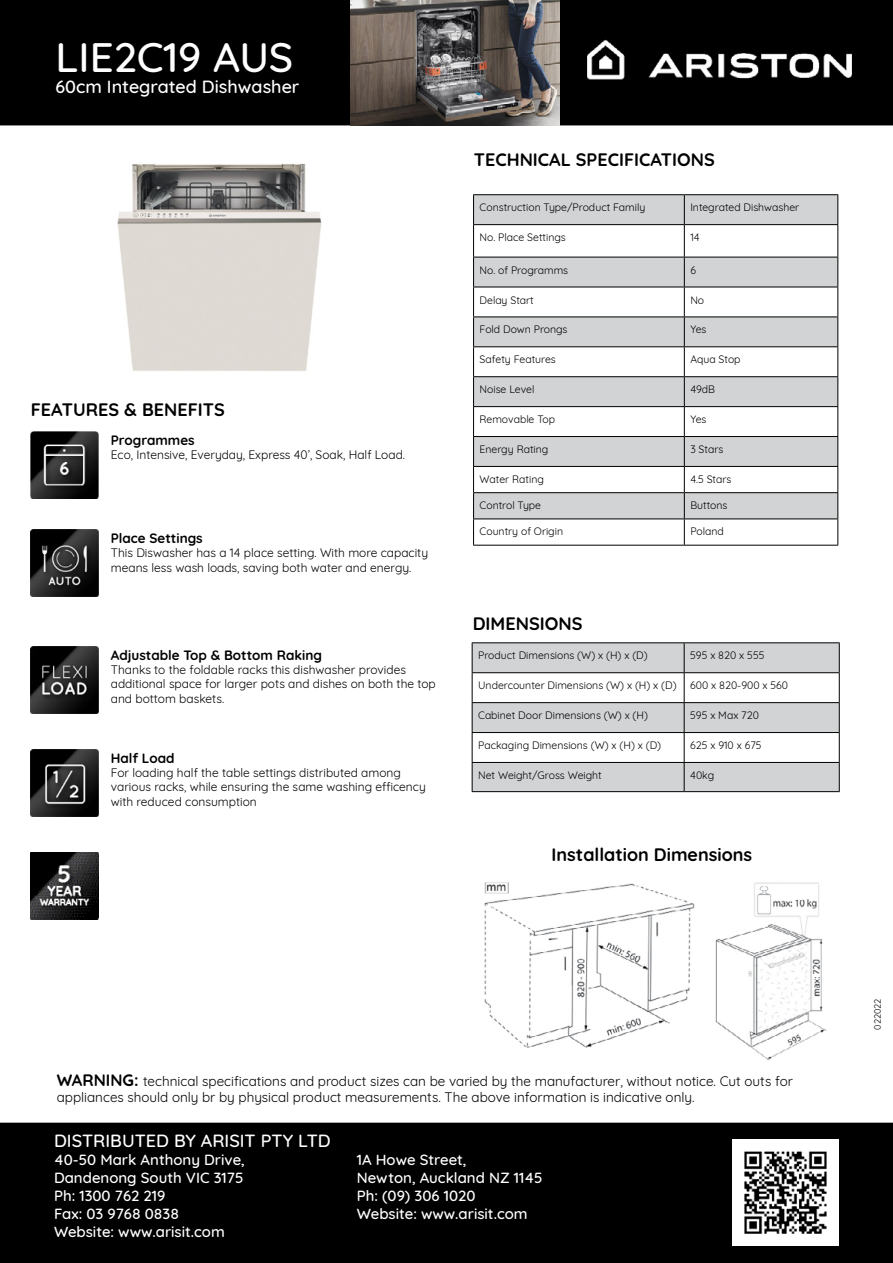
<style>
.page{position:relative;width:893px;height:1263px;background:#fff}
.page>*{position:absolute;margin:0;border:0;box-sizing:border-box;transform-origin:0 0}
.t1{font:500 42px "Quicksand";color:#fff}
.t2{font:700 18px "Quicksand";color:#000}
.t3{font:500 18px "Quicksand";color:#fff}
.t4{font:500 15px/18px "Quicksand";color:#fff}
.t5{font:13.5px/16.2px "Quicksand";color:#000}
.t6{font:700 13.5px "Quicksand";color:#000}
.t7{font:12px/14.4px "Quicksand";color:#000}
.t8{font:10.5px "Quicksand";color:#000}
.t9{font:9px "Quicksand";color:#000}
.s1{font-weight:700;font-size:16.5px}
</style>
<div class="page">
<div style="left:1px;top:1px;width:891px;height:124px;background:#000"></div>
<div style="left:0;top:0;width:893px;height:125px;border:2px solid #000"></div>
<img style="left:587px;top:39px;width:265px;height:41px">
<svg style="left:474px;top:195px;width:363px;height:323px;fill:#d1d3d4"></svg>
<hr style="left:473px;top:194px;width:211px;height:1px;background:#000">
<svg style="left:473px;top:195px;width:1px;height:29px"></svg>
<hr style="left:684px;top:194px;width:154px;height:1px;background:#000">
<svg style="left:684px;top:195px;width:1px;height:29px"></svg>
<svg style="left:837px;top:195px;width:1px;height:29px"></svg>
<hr style="left:473px;top:224px;width:211px;height:1px;background:#000">
<hr style="left:473px;top:225px;width:1px;height:32px;background:#000">
<hr style="left:684px;top:224px;width:154px;height:1px;background:#000">
<hr style="left:684px;top:225px;width:1px;height:32px;background:#000">
<hr style="left:837px;top:225px;width:1px;height:32px;background:#000">
<hr style="left:473px;top:257px;width:211px;height:1px;background:#000">
<hr style="left:473px;top:257px;width:1px;height:30px;background:#000">
<hr style="left:684px;top:257px;width:154px;height:1px;background:#000">
<hr style="left:684px;top:257px;width:1px;height:30px;background:#000">
<hr style="left:837px;top:257px;width:1px;height:30px;background:#000">
<hr style="left:473px;top:287px;width:211px;height:1px;background:#000">
<hr style="left:684px;top:287px;width:154px;height:1px;background:#000">
<hr style="left:473px;top:316px;width:211px;height:1px;background:#000">
<hr style="left:684px;top:316px;width:154px;height:1px;background:#000">
<hr style="left:473px;top:346px;width:211px;height:1px;background:#000">
<hr style="left:684px;top:346px;width:154px;height:1px;background:#000">
<hr style="left:473px;top:376px;width:211px;height:1px;background:#000">
<hr style="left:684px;top:376px;width:154px;height:1px;background:#000">
<hr style="left:473px;top:406px;width:211px;height:1px;background:#000">
<hr style="left:684px;top:406px;width:154px;height:1px;background:#000">
<hr style="left:473px;top:436px;width:211px;height:1px;background:#000">
<hr style="left:684px;top:436px;width:154px;height:1px;background:#000">
<hr style="left:473px;top:466px;width:211px;height:1px;background:#000">
<hr style="left:684px;top:466px;width:154px;height:1px;background:#000">
<hr style="left:473px;top:492px;width:211px;height:1px;background:#000">
<hr style="left:684px;top:492px;width:154px;height:1px;background:#000">
<hr style="left:473px;top:518px;width:211px;height:1px;background:#000">
<svg style="left:473px;top:287px;width:1px;height:258px"></svg>
<hr style="left:684px;top:518px;width:154px;height:1px;background:#000">
<svg style="left:684px;top:287px;width:1px;height:258px"></svg>
<svg style="left:837px;top:287px;width:1px;height:258px"></svg>
<hr style="left:473px;top:545px;width:211px;height:1px;background:#000">
<hr style="left:684px;top:545px;width:154px;height:1px;background:#000">
<svg style="left:473px;top:643px;width:366px;height:148px;fill:#d1d3d4"></svg>
<hr style="left:472px;top:642px;width:212px;height:1px;background:#000">
<hr style="left:684px;top:642px;width:156px;height:1px;background:#000">
<hr style="left:472px;top:672px;width:212px;height:1px;background:#000">
<hr style="left:684px;top:672px;width:156px;height:1px;background:#000">
<hr style="left:472px;top:702px;width:212px;height:1px;background:#000">
<hr style="left:684px;top:702px;width:156px;height:1px;background:#000">
<hr style="left:472px;top:732px;width:212px;height:1px;background:#000">
<hr style="left:684px;top:732px;width:156px;height:1px;background:#000">
<hr style="left:472px;top:762px;width:212px;height:1px;background:#000">
<svg style="left:472px;top:643px;width:1px;height:148px"></svg>
<hr style="left:684px;top:762px;width:156px;height:1px;background:#000">
<svg style="left:684px;top:643px;width:1px;height:148px"></svg>
<svg style="left:839px;top:643px;width:1px;height:148px"></svg>
<hr style="left:472px;top:791px;width:212px;height:1px;background:#000">
<hr style="left:684px;top:791px;width:156px;height:1px;background:#000">
<div style="left:1px;top:1123px;width:891px;height:139px;background:#000"></div>
<div style="left:0;top:1123px;width:893px;height:140px;border:2px solid #000"></div>
<img style="left:733px;top:1140px;width:106px;height:106px">
<img style="left:117px;top:163px;width:205px;height:208px">
<img style="left:484px;top:882px;width:343px;height:179px">
<img style="left:31px;top:749px;width:67px;height:67px">
<img style="left:31px;top:646px;width:67px;height:67px">
<img style="left:31px;top:529px;width:67px;height:67px">
<img style="left:31px;top:431px;width:67px;height:67px">
<img style="left:31px;top:852px;width:67px;height:67px">
<img style="left:350px;top:0;width:209px;height:125px">
<h1 class="t1" style="left:56px;top:23px;width:239px">LIE2C19 AUS</h1>
<h2 class="t3" style="left:56px;top:72px;width:245px">60cm Integrated Dishwasher</h2>
<h2 class="t2" style="left:31px;top:395px;width:195px">FEATURES &amp; BENEFITS</h2>
<p class="t6" style="left:111px;top:429px;width:85px">Programmes</p>
<p class="t7" style="left:111px;top:446px;width:296px">Eco, Intensive, Everyday, Express 40’, Soak, Half Load.</p>
<p class="t6" style="left:111px;top:527px;width:93px">Place Settings</p>
<p class="t7" style="left:111px;top:544px;width:319px">This Diswasher has a 14 place setting. With more capacity means less wash loads, saving both water and energy.</p>
<p class="t6" style="left:111px;top:643px;width:213px">Adjustable Top &amp; Bottom Raking</p>
<p class="t7" style="left:111px;top:661px;width:326px">Thanks to the foldable racks this dishwasher provides additional space for larger pots and dishes on both the top and bottom baskets.</p>
<p class="t6" style="left:111px;top:747px;width:65px">Half Load</p>
<p class="t7" style="left:111px;top:764px;width:317px">For loading half the table settings distributed among various racks, while ensuring the same washing efficency with reduced consumption</p>
<h2 class="t2" style="left:474px;top:144px;width:242px">TECHNICAL SPECIFICATIONS</h2>
<p class="t8" style="left:480px;top:199px;width:167px">Construction Type/Product Family</p>
<p class="t8" style="left:690px;top:199px;width:110px">Integrated Dishwasher</p>
<p class="t8" style="left:480px;top:229px;width:88px">No. Place Settings</p>
<p class="t8" style="left:690px;top:229px;width:11px">14</p>
<p class="t8" style="left:480px;top:262px;width:90px">No. of Programms</p>
<p class="t8" style="left:690px;top:262px;width:7px">6</p>
<p class="t8" style="left:480px;top:292px;width:56px">Delay Start</p>
<p class="t8" style="left:690px;top:292px;width:15px">No</p>
<p class="t8" style="left:480px;top:321px;width:89px">Fold Down Prongs</p>
<p class="t8" style="left:690px;top:321px;width:18px">Yes</p>
<p class="t8" style="left:480px;top:351px;width:78px">Safety Features</p>
<p class="t8" style="left:690px;top:351px;width:52px">Aqua Stop</p>
<p class="t8" style="left:480px;top:381px;width:56px">Noise Level</p>
<p class="t8" style="left:690px;top:381px;width:26px">49dB</p>
<p class="t8" style="left:480px;top:411px;width:77px">Removable Top</p>
<p class="t8" style="left:690px;top:411px;width:18px">Yes</p>
<p class="t8" style="left:480px;top:441px;width:70px">Energy Rating</p>
<p class="t8" style="left:690px;top:441px;width:35px">3 Stars</p>
<p class="t8" style="left:480px;top:471px;width:66px">Water Rating</p>
<p class="t8" style="left:690px;top:471px;width:43px">4.5 Stars</p>
<p class="t8" style="left:480px;top:497px;width:63px">Control Type</p>
<p class="t8" style="left:690px;top:497px;width:39px">Buttons</p>
<p class="t8" style="left:480px;top:523px;width:85px">Country of Origin</p>
<p class="t8" style="left:690px;top:523px;width:35px">Poland</p>
<h2 class="t2" style="left:473px;top:609px;width:111px">DIMENSIONS</h2>
<p class="t8" style="left:478px;top:647px;width:171px">Product Dimensions (W) x (H) x (D)</p>
<p class="t8" style="left:690px;top:647px;width:76px">595 x 820 x 555</p>
<p class="t8" style="left:478px;top:677px;width:200px">Undercounter Dimensions (W) x (H) x (D)</p>
<p class="t8" style="left:690px;top:677px;width:99px">600 x 820-900 x 560</p>
<p class="t8" style="left:478px;top:707px;width:171px">Cabinet Door Dimensions (W) x (H)</p>
<p class="t8" style="left:690px;top:707px;width:70px">595 x Max 720</p>
<p class="t8" style="left:478px;top:737px;width:185px">Packaging Dimensions (W) x (H) x (D)</p>
<p class="t8" style="left:690px;top:737px;width:73px">625 x 910 x 675</p>
<p class="t8" style="left:478px;top:767px;width:125px">Net Weight/Gross Weight</p>
<p class="t8" style="left:690px;top:767px;width:26px">40kg</p>
<h2 class="t2" style="left:552px;top:840px;width:202px">Installation Dimensions</h2>
<p class="t5" style="left:57px;top:1071px;width:738px"><span class="s1">WARNING:</span> technical specifications and product sizes can be varied by the manufacturer, without notice. Cut outs for appliances should only br by physical product measurements. The above information is indicative only.</p>
<h2 class="t3" style="left:54px;top:1126px;width:278px">DISTRIBUTED BY ARISIT PTY LTD</h2>
<h3 class="t4" style="left:54px;top:1149px;width:192px">40-50 Mark Anthony Drive,<br>Dandenong South VIC 3175<br>Ph: 1300 762 219<br>Fax: 03 9768 0838<br>Website: www.arisit.com</h3>
<h3 class="t4" style="left:357px;top:1149px;width:187px">1A Howe Street,<br>Newton, Auckland NZ 1145<br>Ph: (09) 306 1020<br>Website: www.arisit.com</h3>
<p class="t9" style="left:871px;top:1029px;width:33px;rotate:-90deg">022022</p>
</div>
